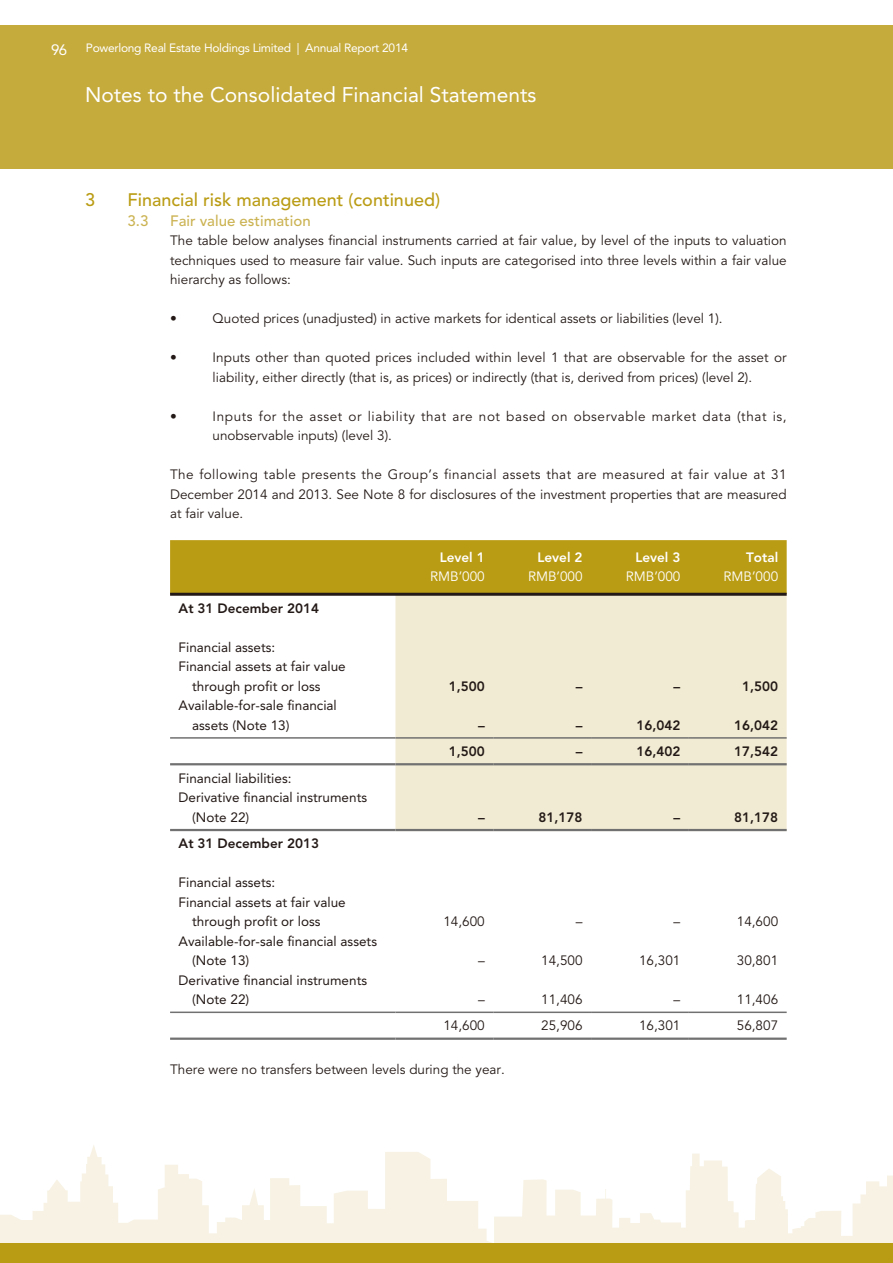
<style>
.page{position:relative;width:893px;height:1263px;background:#fff}
.page>*{position:absolute;margin:0;border:0;box-sizing:border-box;transform-origin:0 0}
.t1{font:21px "Avenir LT Std";color:#fff}
.t2{font:500 18px "Avenir LT Std";color:#ba9c14}
.t3{font:500 15px "Avenir LT Std";color:#cbb353}
.t4{font:13.5px/19.5px "Avenir LT Std";color:#231916;text-align:justify}
.t5{font:13.5px/19.5px "Avenir LT Std";color:#231916}
.t6{font:13.5px/19.5px "Avenir LT Std";letter-spacing:.045em;color:#231916}
.t7{font:800 13.5px "Avenir LT Std";color:#231916}
.t8{font:13.5px "Avenir LT Std";color:#fff}
.t9{font:800 13.5px "Avenir LT Std";color:#fff}
.t10{font:12px "Avenir LT Std";letter-spacing:-.025em;color:#fff}
.s1{font-size:15px}
</style>
<div class="page">
<svg style="left:502px;top:1153px;width:391px;height:90px"></svg>
<svg style="left:0;top:1145px;width:502px;height:98px"></svg>
<div style="left:0;top:1243px;width:893px;height:20px;background:#ba9c14"></div>
<div style="left:0;top:26px;width:893px;height:143px;background:#c5aa3c"></div>
<div style="left:170px;top:540px;width:617px;height:53px;background:#ba9c14"></div>
<svg style="left:170px;top:765px;width:225px;height:249px"></svg>
<div style="left:395px;top:596px;width:392px;height:233px;background:#f2ebd3"></div>
<hr style="left:170px;top:593px;width:617px;height:3px;background:#231916">
<hr style="left:170px;top:737px;width:225px;height:2px;background:#717171">
<hr style="left:395px;top:737px;width:98px;height:2px;background:#717171">
<hr style="left:493px;top:737px;width:98px;height:2px;background:#717171">
<hr style="left:591px;top:737px;width:98px;height:2px;background:#717171">
<hr style="left:689px;top:737px;width:98px;height:2px;background:#717171">
<hr style="left:170px;top:763px;width:225px;height:2px;background:#717171">
<hr style="left:395px;top:763px;width:98px;height:2px;background:#717171">
<hr style="left:493px;top:763px;width:98px;height:2px;background:#717171">
<hr style="left:591px;top:763px;width:98px;height:2px;background:#717171">
<hr style="left:689px;top:763px;width:98px;height:2px;background:#717171">
<hr style="left:170px;top:829px;width:225px;height:2px;background:#717171">
<hr style="left:395px;top:829px;width:98px;height:2px;background:#717171">
<hr style="left:493px;top:829px;width:98px;height:2px;background:#717171">
<hr style="left:591px;top:829px;width:98px;height:2px;background:#717171">
<hr style="left:689px;top:829px;width:98px;height:2px;background:#717171">
<hr style="left:170px;top:1011px;width:225px;height:2px;background:#717171">
<hr style="left:395px;top:1011px;width:98px;height:2px;background:#717171">
<hr style="left:493px;top:1011px;width:98px;height:2px;background:#717171">
<hr style="left:591px;top:1011px;width:98px;height:2px;background:#717171">
<hr style="left:689px;top:1011px;width:98px;height:2px;background:#717171">
<hr style="left:170px;top:1037px;width:225px;height:3px;background:#717171">
<hr style="left:395px;top:1037px;width:98px;height:3px;background:#717171">
<hr style="left:493px;top:1037px;width:98px;height:3px;background:#717171">
<hr style="left:591px;top:1037px;width:98px;height:3px;background:#717171">
<hr style="left:689px;top:1037px;width:98px;height:3px;background:#717171">
<p class="t10" style="left:51px;top:42px;width:359px"><span class="s1">96</span> Powerlong Real Estate Holdings Limited | Annual Report 2014</p>
<h1 class="t1" style="left:85px;top:85px;width:453px">Notes to the Consolidated Financial Statements</h1>
<h2 class="t2" style="left:85px;top:191px;width:12px">3</h2>
<h2 class="t2" style="left:128px;top:191px;width:314px">Financial risk management (continued)</h2>
<p class="t3" style="left:128px;top:213px;width:22px">3.3</p>
<p class="t3" style="left:170px;top:213px;width:142px">Fair value estimation</p>
<p class="t4" style="left:170px;top:232px;width:618px">The table below analyses financial instruments carried at fair value, by level of the inputs to valuation techniques used to measure fair value. Such inputs are categorised into three levels within a fair value hierarchy as follows:</p>
<p class="t4" style="left:170px;top:310px;width:8px">•</p>
<p class="t4" style="left:213px;top:310px;width:511px">Quoted prices (unadjusted) in active markets for identical assets or liabilities (level 1).</p>
<p class="t4" style="left:170px;top:349px;width:8px">•</p>
<p class="t4" style="left:213px;top:349px;width:575px">Inputs other than quoted prices included within level 1 that are observable for the asset or liability, either directly (that is, as prices) or indirectly (that is, derived from prices) (level 2).</p>
<p class="t4" style="left:170px;top:407px;width:8px">•</p>
<p class="t6" style="left:213px;top:407px;width:575px">Inputs for the asset or liability that are not based on observable market data (that is, unobservable inputs) (level 3).</p>
<p class="t4" style="left:170px;top:466px;width:618px">The following table presents the Group’s financial assets that are measured at fair value at 31<br>December 2014 and 2013. See Note 8 for disclosures of the investment properties that are measured at fair value.</p>
<p class="t9" style="left:440px;top:550px;width:47px">Level 1</p>
<p class="t9" style="left:538px;top:550px;width:47px">Level 2</p>
<p class="t9" style="left:635px;top:550px;width:47px">Level 3</p>
<p class="t9" style="left:746px;top:550px;width:33px">Total</p>
<p class="t8" style="left:430px;top:570px;width:56px">RMB’000</p>
<p class="t8" style="left:528px;top:570px;width:56px">RMB’000</p>
<p class="t8" style="left:626px;top:570px;width:56px">RMB’000</p>
<p class="t8" style="left:724px;top:570px;width:56px">RMB’000</p>
<p class="t7" style="left:179px;top:602px;width:142px">At 31 December 2014</p>
<p class="t5" style="left:179px;top:638px;width:98px">Financial assets:</p>
<p class="t5" style="left:179px;top:658px;width:169px">Financial assets at fair value</p>
<p class="t5" style="left:192px;top:677px;width:130px">through profit or loss</p>
<p class="t7" style="left:449px;top:680px;width:37px">1,500</p>
<p class="t7" style="left:576px;top:680px;width:8px">–</p>
<p class="t7" style="left:674px;top:680px;width:8px">–</p>
<p class="t7" style="left:742px;top:680px;width:37px">1,500</p>
<p class="t5" style="left:192px;top:697px;width:146px;text-indent:-14px">Available-for-sale financial assets (Note 13)</p>
<p class="t7" style="left:478px;top:719px;width:8px">–</p>
<p class="t7" style="left:576px;top:719px;width:8px">–</p>
<p class="t7" style="left:636px;top:719px;width:45px">16,042</p>
<p class="t7" style="left:734px;top:719px;width:45px">16,042</p>
<p class="t7" style="left:449px;top:745px;width:37px">1,500</p>
<p class="t7" style="left:576px;top:745px;width:8px">–</p>
<p class="t7" style="left:636px;top:745px;width:45px">16,402</p>
<p class="t7" style="left:734px;top:745px;width:45px">17,542</p>
<p class="t5" style="left:179px;top:769px;width:114px">Financial liabilities:</p>
<p class="t5" style="left:179px;top:788px;width:190px">Derivative financial instruments</p>
<p class="t5" style="left:192px;top:808px;width:59px">(Note 22)</p>
<p class="t7" style="left:478px;top:810px;width:8px">–</p>
<p class="t7" style="left:539px;top:810px;width:45px">81,178</p>
<p class="t7" style="left:674px;top:810px;width:8px">–</p>
<p class="t7" style="left:734px;top:810px;width:45px">81,178</p>
<p class="t7" style="left:179px;top:837px;width:142px">At 31 December 2013</p>
<p class="t5" style="left:179px;top:874px;width:98px">Financial assets:</p>
<p class="t5" style="left:179px;top:893px;width:169px">Financial assets at fair value</p>
<p class="t5" style="left:192px;top:913px;width:130px">through profit or loss</p>
<p class="t4" style="left:443px;top:913px;width:43px">14,600</p>
<p class="t4" style="left:576px;top:913px;width:8px">–</p>
<p class="t4" style="left:674px;top:913px;width:8px">–</p>
<p class="t4" style="left:737px;top:913px;width:43px">14,600</p>
<p class="t5" style="left:192px;top:932px;width:186px;text-indent:-14px">Available-for-sale financial assets (Note 13)</p>
<p class="t4" style="left:478px;top:952px;width:8px">–</p>
<p class="t4" style="left:541px;top:952px;width:43px">14,500</p>
<p class="t4" style="left:639px;top:952px;width:43px">16,301</p>
<p class="t4" style="left:737px;top:952px;width:43px">30,801</p>
<p class="t5" style="left:192px;top:971px;width:176px;text-indent:-14px">Derivative financial instruments (Note 22)</p>
<p class="t4" style="left:478px;top:991px;width:8px">–</p>
<p class="t4" style="left:541px;top:991px;width:43px">11,406</p>
<p class="t4" style="left:674px;top:991px;width:8px">–</p>
<p class="t4" style="left:737px;top:991px;width:43px">11,406</p>
<p class="t4" style="left:443px;top:1016px;width:43px">14,600</p>
<p class="t4" style="left:541px;top:1016px;width:43px">25,906</p>
<p class="t4" style="left:639px;top:1016px;width:43px">16,301</p>
<p class="t4" style="left:737px;top:1016px;width:43px">56,807</p>
<p class="t4" style="left:170px;top:1060px;width:336px">There were no transfers between levels during the year.</p>
</div>
